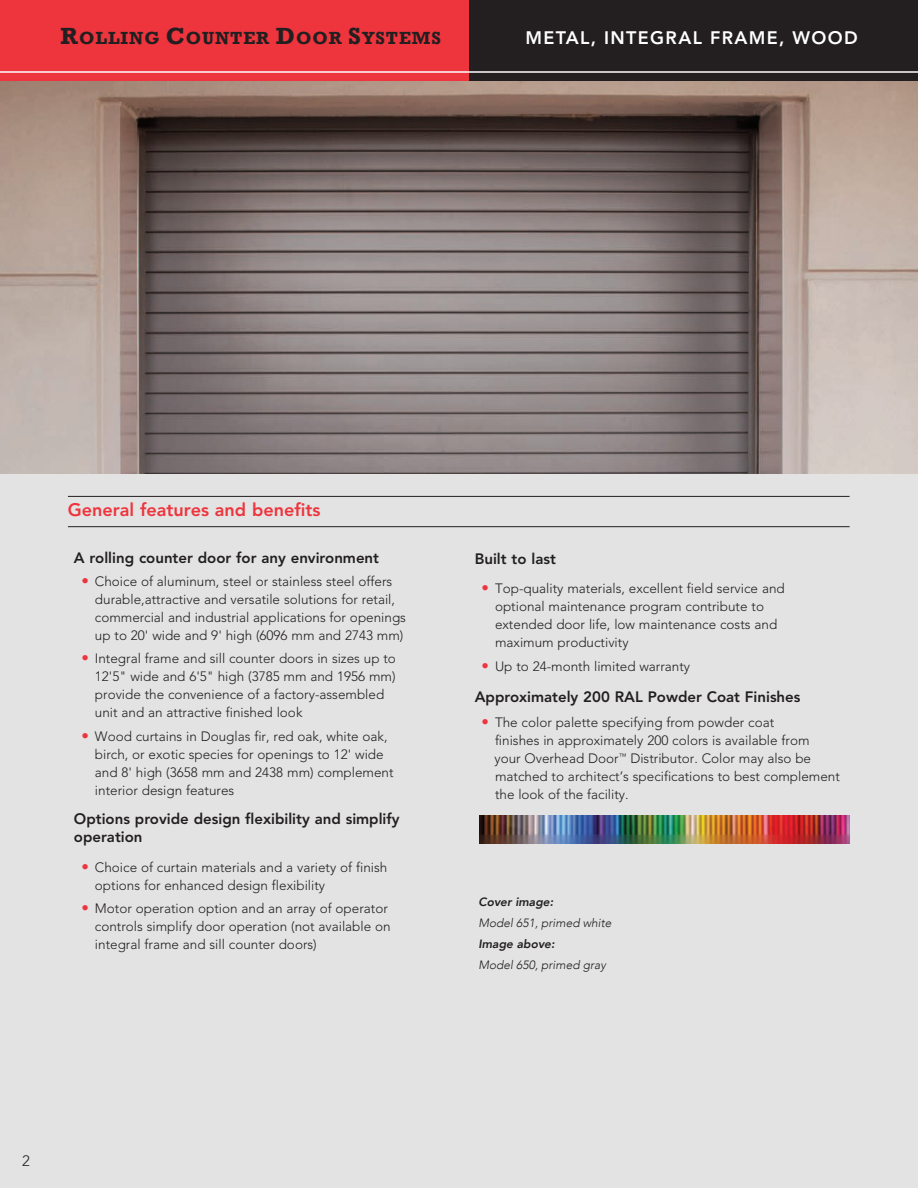
<style>
.page{position:relative;width:918px;height:1188px;background:#fff}
.page>*{position:absolute;margin:0;border:0;box-sizing:border-box;transform-origin:0 0}
.t1{font:800 18px "Avenir LT Std";color:#ee343d}
.t2{font:700 18px "Rockwell";letter-spacing:.05em;color:#231f20}
.t3{font:800 18px "Avenir LT Std";letter-spacing:.075em;color:#fff}
.t4{font:800 15px/18px "Avenir LT Std";color:#231f20}
.t5{font:300 15px "Avenir LT Std";color:#231f20}
.t6{font:300 13.5px/18px "Avenir LT Std";color:#231f20}
.t7{font:italic 300 12px "Avenir";color:#231f20}
.t8{font:italic 800 12px "Avenir";color:#231f20}
.s1{font-size:24px}
.s2{font-weight:400;font-size:15px;color:#ee343d}
</style>
<div class="page">
<div style="left:0;top:55px;width:918px;height:1133px;background:#e2e3e2"></div>
<img style="left:0;top:81px;width:918px;height:392px">
<hr style="left:68px;top:496px;width:782px;height:1px;background:#231f20">
<hr style="left:68px;top:526px;width:782px;height:1px;background:#231f20">
<div style="left:0;top:0;width:918px;height:81px;background:#231f20"></div>
<div style="left:0;top:0;width:469px;height:81px;background:#ee343d"></div>
<hr style="left:0;top:71px;width:918px;height:2px;background:#fff">
<img style="left:479px;top:816px;width:371px;height:28px">
<h1 class="t2" style="left:61px;top:27px;width:382px"><span class="s1">R</span>OLLING <span class="s1">C</span>OUNTER <span class="s1">D</span>OOR <span class="s1">S</span>YSTEMS</h1>
<h1 class="t3" style="left:525px;top:27px;width:334px">METAL, INTEGRAL FRAME, WOOD</h1>
<h1 class="t1" style="left:68px;top:499px;width:254px">General features and benefits</h1>
<p class="t4" style="left:74px;top:549px;width:307px">A rolling counter door for any environment</p>
<p class="t6" style="left:95px;top:572px;width:313px;text-indent:-14px"><span class="s2">•</span> Choice of aluminum, steel or stainless steel offers durable,attractive and versatile solutions for retail, commercial and industrial applications for openings up to 20' wide and 9' high (6096 mm and 2743 mm)</p>
<p class="t6" style="left:95px;top:650px;width:303px;text-indent:-14px"><span class="s2">•</span> Integral frame and sill counter doors in sizes up to 12'5" wide and 6'5" high (3785 mm and 1956 mm) provide the convenience of a factory-assembled unit and an attractive finished look</p>
<p class="t6" style="left:95px;top:727px;width:300px;text-indent:-14px"><span class="s2">•</span> Wood curtains in Douglas fir, red oak, white oak, birch, or exotic species for openings to 12' wide and 8' high (3658 mm and 2438 mm) complement interior design features</p>
<p class="t4" style="left:74px;top:810px;width:327px">Options provide design flexibility and simplify operation</p>
<p class="t6" style="left:95px;top:858px;width:294px;text-indent:-14px"><span class="s2">•</span> Choice of curtain materials and a variety of finish options for enhanced design flexibility</p>
<p class="t6" style="left:95px;top:900px;width:297px;text-indent:-14px"><span class="s2">•</span> Motor operation option and an array of operator controls simplify door operation (not available on integral frame and sill counter doors)</p>
<p class="t4" style="left:475px;top:550px;width:83px">Built to last</p>
<p class="t6" style="left:495px;top:580px;width:291px;text-indent:-14px"><span class="s2">•</span> Top-quality materials, excellent field service and optional maintenance program contribute to extended door life, low maintenance costs and maximum productivity</p>
<p class="t6" style="left:482px;top:657px;width:210px"><span class="s2">•</span> Up to 24-month limited warranty</p>
<p class="t4" style="left:475px;top:688px;width:327px">Approximately 200 RAL Powder Coat Finishes</p>
<p class="t6" style="left:494px;top:714px;width:347px;text-indent:-13px"><span class="s2">•</span> The color palette specifying from powder coat<br>finishes in approximately 200 colors is available from<br>your Overhead Door<sup>™</sup> Distributor. Color may also be matched to architect’s specifications to best complement the look of the facility.</p>
<p class="t8" style="left:478px;top:895px;width:76px">Cover image:</p>
<p class="t7" style="left:478px;top:916px;width:134px">Model 651, primed white</p>
<p class="t8" style="left:478px;top:937px;width:78px">Image above:</p>
<p class="t7" style="left:478px;top:958px;width:129px">Model 650, primed gray</p>
<p class="t5" style="left:22px;top:1152px;width:9px">2</p>
</div>
